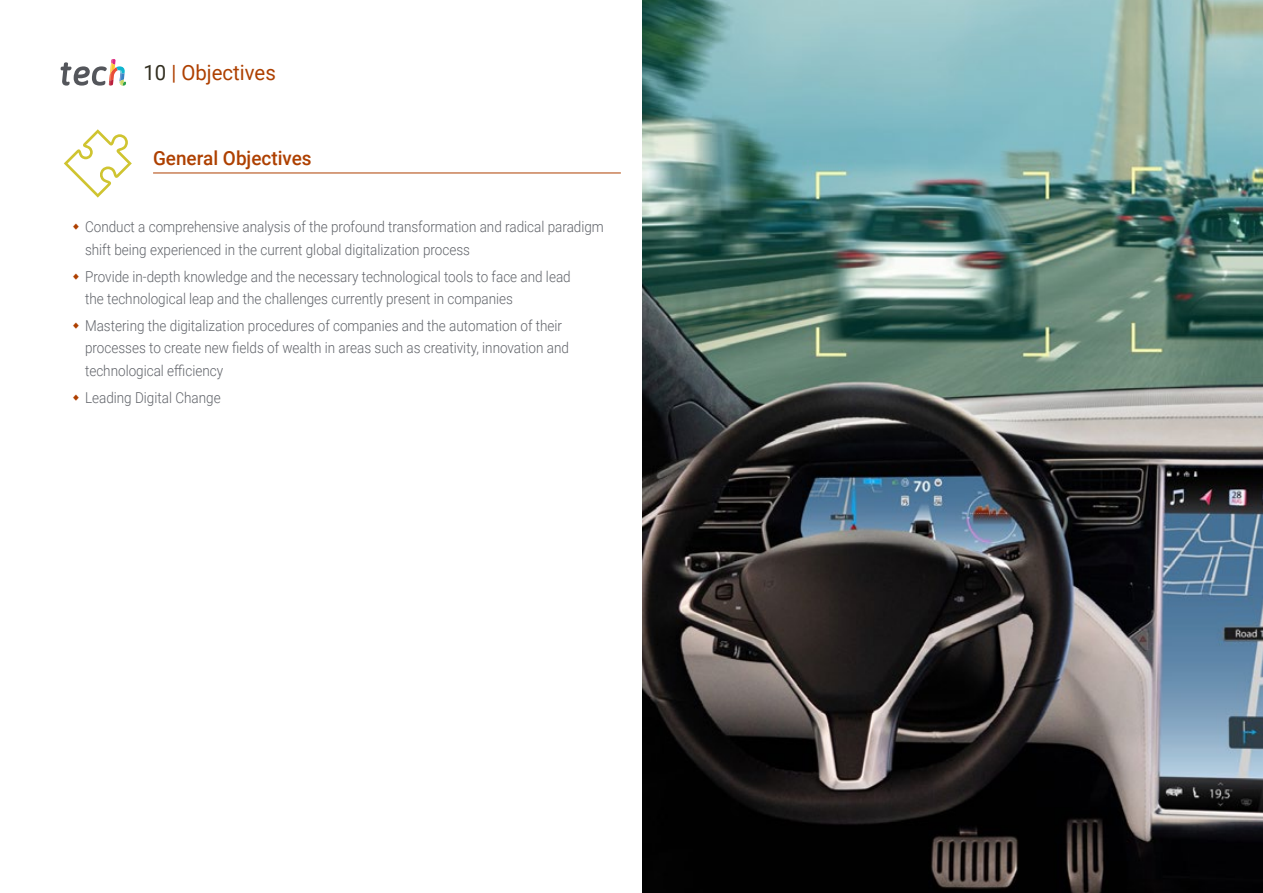
<style>
.page{position:relative;width:1263px;height:893px;background:#fff}
.page>*{position:absolute;margin:0;border:0;box-sizing:border-box;transform-origin:0 0}
.t1{font:21px "Roboto";color:#ae4000}
.t2{font:500 19.5px "Roboto";color:#ae4000}
.t3{font:300 15px/22.5px "Roboto";color:#61646a;scale:.9 1}
.s1{color:#312e20}
</style>
<div class="page">
<hr style="left:153px;top:173px;width:468px;height:1px;background:#ae4000">
<svg style="left:64px;top:129px;width:68px;height:69px"></svg>
<svg style="left:61px;top:59px;width:65px;height:27px"></svg>
<img style="left:642px;top:0;width:621px;height:893px">
<h1 class="t1" style="left:144px;top:57px;width:134px"><span class="s1">10</span> | Objectives</h1>
<h2 class="t2" style="left:153px;top:144px;width:160px">General Objectives</h2>
<p class="t3" style="left:85px;top:215px;width:578px">Conduct a comprehensive analysis of the profound transformation and radical paradigm shift being experienced in the current global digitalization process</p>
<p class="t3" style="left:85px;top:264px;width:541px">Provide in-depth knowledge and the necessary technological tools to face and lead the technological leap and the challenges currently present in companies</p>
<p class="t3" style="left:85px;top:314px;width:539px">Mastering the digitalization procedures of companies and the automation of their processes to create new fields of wealth in areas such as creativity, innovation and technological efficiency</p>
<p class="t3" style="left:85px;top:385px;width:152px">Leading Digital Change</p>
</div>
